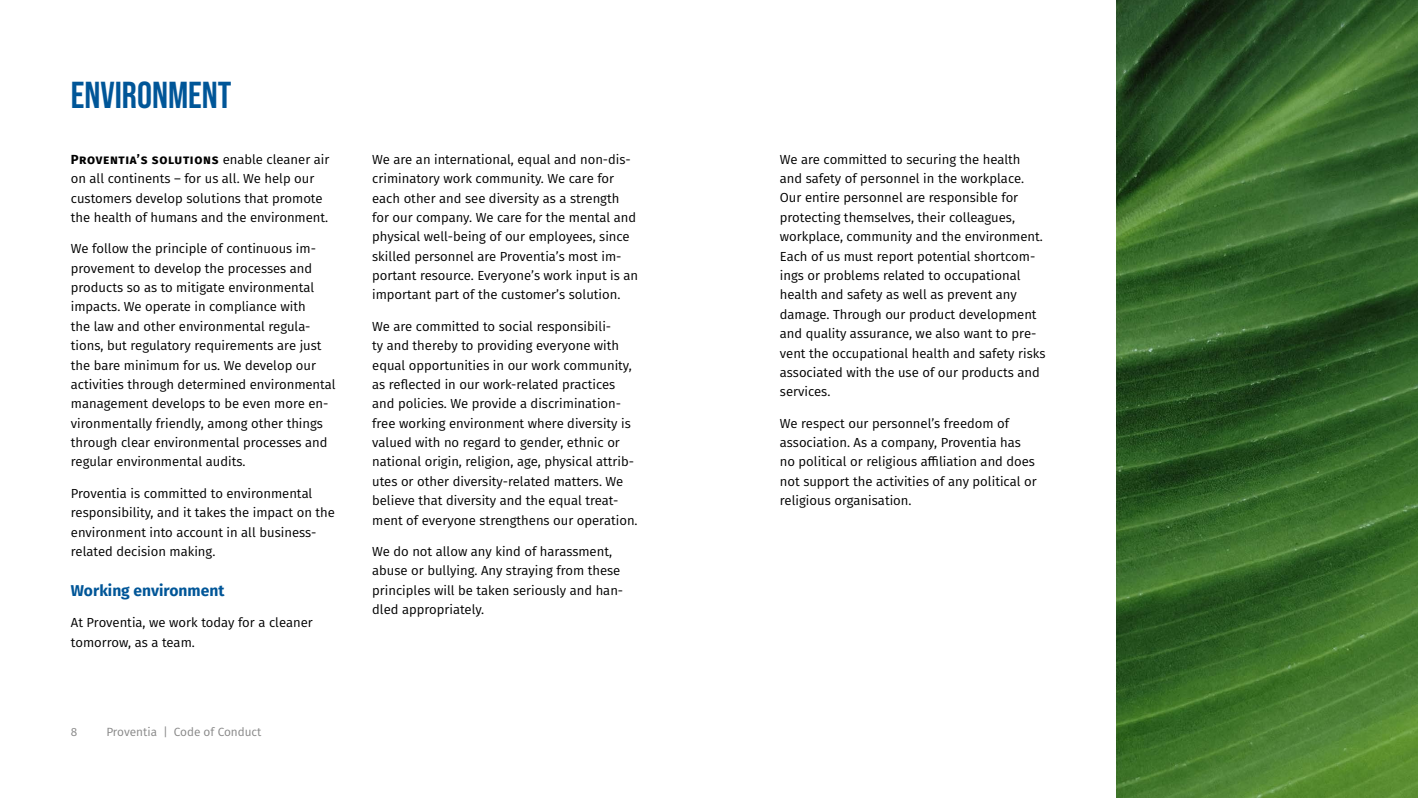
<style>
.page{position:relative;width:1418px;height:798px;background:#fff}
.page>*{position:absolute;margin:0;border:0;box-sizing:border-box;transform-origin:0 0}
.t1{font:700 37.5px "Bebas Neue Pro";color:#005698}
.t2{font:700 15.62px "Fira Sans";color:#005698}
.t3{font:13.12px/19.4px "Fira Sans";color:#000}
.t4{font:11.88px "Fira Sans";color:#878787}
.s1{font-weight:700}
</style>
<div class="page">
<img style="left:1116px;top:0;width:301px;height:797px">
<h1 class="t1" style="left:71px;top:74px;width:162px">ENVIRONMENT</h1>
<p class="t3" style="left:71px;top:149px;width:260px"><span class="s1">Proventia’s solutions</span> enable cleaner air on all continents – for us all. We help our customers develop solutions that promote the health of humans and the environment.</p>
<p class="t3" style="left:71px;top:238px;width:266px">We follow the principle of continuous im&shy;provement to develop the processes and products so as to mitigate environmental impacts. We operate in compliance with<br>the law and other environmental regula&shy;tions, but regulatory requirements are just the bare minimum for us. We develop our activities through determined environmental management develops to be even more en&shy;vironmentally friendly, among other things through clear environmental processes and regular environmental audits.</p>
<p class="t3" style="left:71px;top:483px;width:265px">Proventia is committed to environmental responsibility, and it takes the impact on the environment into account in all business&shy;related decision making.</p>
<p class="t2" style="left:71px;top:577px;width:155px">Working environment</p>
<p class="t3" style="left:71px;top:612px;width:243px">At Proventia, we work today for a cleaner tomorrow, as a team.</p>
<p class="t4" style="left:71px;top:722px;width:8px">8</p>
<p class="t4" style="left:106px;top:722px;width:157px">Proventia | Code of Conduct</p>
<p class="t3" style="left:372px;top:149px;width:267px">We are an international, equal and non-dis&shy;criminatory work community. We care for each other and see diversity as a strength for our company. We care for the mental and physical well-being of our employees, since skilled personnel are Proventia’s most im&shy;portant resource. Everyone’s work input is an important part of the customer’s solution.</p>
<p class="t3" style="left:372px;top:316px;width:267px">We are committed to social responsibili-<br>ty and thereby to providing everyone with equal opportunities in our work community, as reflected in our work-related practices and policies. We provide a discrimination&shy;free working environment where diversity is valued with no regard to gender, ethnic or national origin, religion, age, physical attrib&shy;utes or other diversity-related matters. We believe that diversity and the equal treat&shy;ment of everyone strengthens our operation.</p>
<p class="t3" style="left:372px;top:541px;width:252px">We do not allow any kind of harassment, abuse or bullying. Any straying from these principles will be taken seriously and han&shy;dled appropriately.</p>
<p class="t3" style="left:780px;top:149px;width:267px">We are committed to securing the health and safety of personnel in the workplace.<br>Our entire personnel are responsible for protecting themselves, their colleagues, workplace, community and the environment.<br>Each of us must report potential shortcom&shy;ings or problems related to occupational health and safety as well as prevent any damage. Through our product development and quality assurance, we also want to pre&shy;vent the occupational health and safety risks associated with the use of our products and services.</p>
<p class="t3" style="left:780px;top:413px;width:258px">We respect our personnel’s freedom of association. As a company, Proventia has no political or religious affiliation and does not support the activities of any political or religious organisation.</p>
</div>
